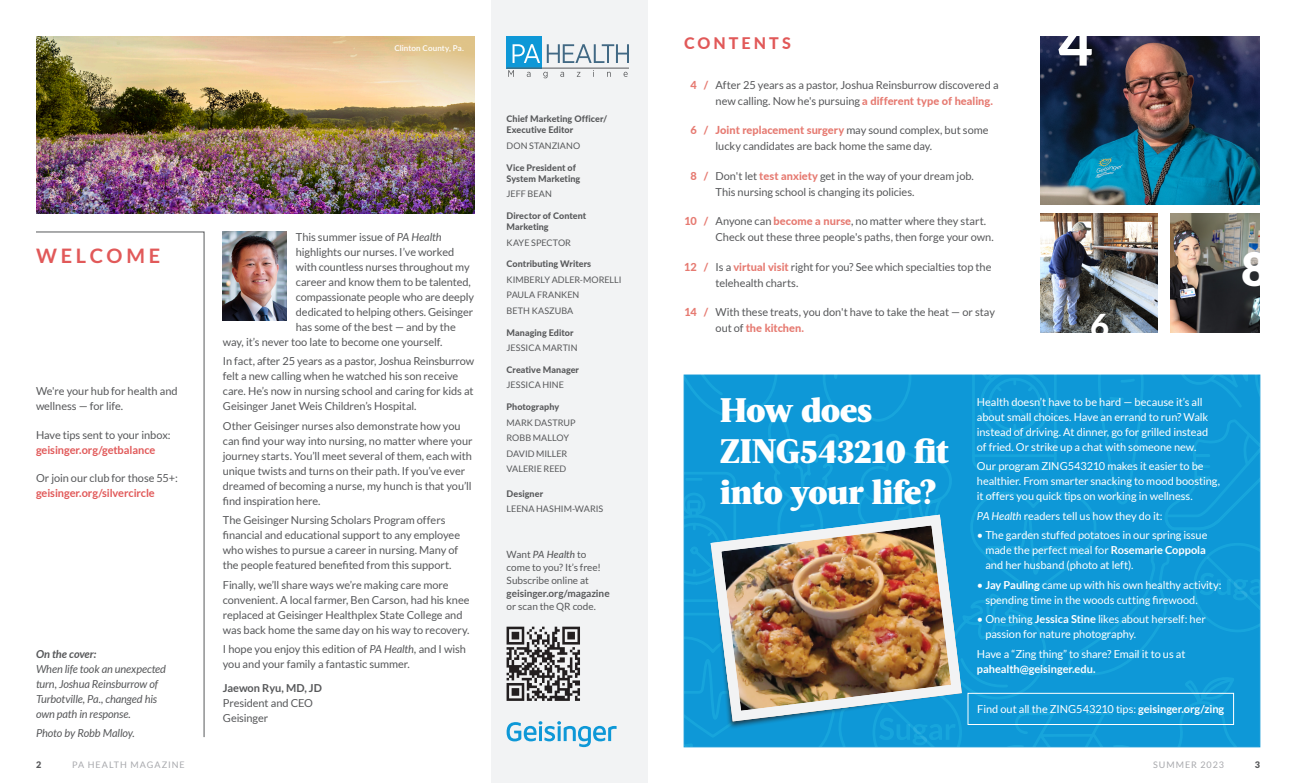
<style>
.page{position:relative;width:1296px;height:783px;background:#fff}
.page>*{position:absolute;margin:0;border:0;box-sizing:border-box;transform-origin:0 0}
.t1{font:800 60px "Lato";color:#fff}
.t2{font:900 46px "Lato";color:#fff}
.t3{font:900 34px/40.8px "Acta";letter-spacing:-.005em;color:#fff}
.t4{font:800 33px "Lato";color:#fff}
.t5{font:700 20px "Lato";letter-spacing:.19em;color:#e15959}
.t6{font:800 16px "Lato";letter-spacing:.185em;color:#e15959}
.t7{font:11px/15px "Lato";letter-spacing:-.005em;color:#57585a}
.t8{font:11px/15px "Lato";letter-spacing:-.005em;color:#fff}
.t9{font:italic 11px/15px "Lato";letter-spacing:-.01em;color:#57585a}
.t10{font:700 11px/15px "Lato";letter-spacing:-.01em;color:#e15959}
.t11{font:800 11px "Lato";color:#e67a71}
.t12{font:10px/13px "Lato";color:#57585a}
.t13{font:800 9px/11px "Lato";letter-spacing:.005em;color:#57585a}
.t14{font:9px "Lato";color:#57585a}
.t15{font:9px "Lato";letter-spacing:.11em;color:#a8a9ad}
.t16{font:900 9px "Lato";color:#57585a}
.t17{font:600 8px "Lato";letter-spacing:.015em;color:#fff}
.s1{font-weight:700;color:#e15959}
.s2{font-weight:400;color:#57585a}
.s3{font-weight:700}
.s4{font-style:italic}
.s5{font-weight:500;font-style:italic}
.s6{font-weight:800;color:#e67a71}
</style>
<div class="page">
<img style="left:1041px;top:214px;width:117px;height:118px">
<div style="left:492px;top:0;width:156px;height:783px;background:#f2f3f4"></div>
<svg style="left:507px;top:721px;width:110px;height:26px"></svg>
<img style="left:1170px;top:214px;width:90px;height:118px">
<img style="left:223px;top:232px;width:64px;height:88px">
<svg style="left:36px;top:232px;width:168px;height:505px"></svg>
<div style="left:507px;top:36px;width:35px;height:32px;background:#0e98d7"></div>
<svg style="left:513px;top:44px;width:27px;height:19px"></svg>
<svg style="left:547px;top:44px;width:82px;height:19px"></svg>
<hr style="left:507px;top:68px;width:122px;height:1px;background:#57585a">
<svg style="left:508px;top:70px;width:6px;height:7px"></svg>
<svg style="left:527px;top:72px;width:4px;height:5px"></svg>
<svg style="left:543px;top:72px;width:5px;height:6px"></svg>
<svg style="left:560px;top:72px;width:4px;height:5px"></svg>
<svg style="left:607px;top:72px;width:4px;height:5px"></svg>
<svg style="left:624px;top:72px;width:4px;height:5px"></svg>
<img style="left:506px;top:626px;width:74px;height:75px">
<img style="left:1041px;top:36px;width:219px;height:169px">
<svg style="left:684px;top:375px;width:576px;height:372px;background:#0f99d7"></svg>
<img style="left:705px;top:509px;width:262px;height:218px">
<img style="left:36px;top:36px;width:439px;height:178px">
<p class="t5" style="left:36px;top:245px;width:126px">WELCOME</p>
<p class="t7" style="left:36px;top:384px;width:143px">We're your hub for health and wellness — for life.</p>
<p class="t7" style="left:36px;top:427px;width:136px">Have tips sent to your inbox: <span class="s1">geisinger.org/getbalance</span></p>
<p class="t10" style="left:36px;top:471px;width:143px"><span class="s2">Or join our club for those 55+: </span>geisinger.org/silvercircle</p>
<p class="t9" style="left:36px;top:647px;width:132px"><span class="s3">On the cover:<br></span>When life took an unexpected turn, Joshua Reinsburrow of<br>Turbotville, Pa., changed his own path in response.</p>
<p class="t9" style="left:36px;top:726px;width:100px">Photo by Robb Malloy.</p>
<p class="t17" style="left:394px;top:42px;width:71px">Clinton County, Pa.</p>
<p class="t7" style="left:296px;top:229px;width:147px">This summer issue of <span class="s4">PA Health</span></p>
<p class="t7" style="left:296px;top:244px;width:160px">highlights our nurses. I’ve worked</p>
<p class="t7" style="left:296px;top:259px;width:175px">with countless nurses throughout my</p>
<p class="t7" style="left:296px;top:274px;width:176px">career and know them to be talented,</p>
<p class="t7" style="left:296px;top:289px;width:180px">compassionate people who are deeply</p>
<p class="t7" style="left:296px;top:304px;width:179px">dedicated to helping others. Geisinger</p>
<p class="t7" style="left:296px;top:319px;width:161px">has some of the best — and by the</p>
<p class="t7" style="left:223px;top:334px;width:221px">way, it’s never too late to become one yourself.</p>
<p class="t7" style="left:223px;top:354px;width:253px">In fact, after 25 years as a pastor, Joshua Reinsburrow felt a new calling when he watched his son receive care. He’s now in nursing school and caring for kids at Geisinger Janet Weis Children’s Hospital.</p>
<p class="t7" style="left:223px;top:418px;width:251px">Other Geisinger nurses also demonstrate how you can find your way into nursing, no matter where your journey starts. You’ll meet several of them, each with unique twists and turns on their path. If you’ve ever dreamed of becoming a nurse, my hunch is that you’ll find inspiration here.</p>
<p class="t7" style="left:223px;top:513px;width:239px">The Geisinger Nursing Scholars Program offers financial and educational support to any employee who wishes to pursue a career in nursing. Many of the people featured benefited from this support.</p>
<p class="t7" style="left:223px;top:577px;width:248px">Finally, we’ll share ways we’re making care more convenient. A local farmer, Ben Carson, had his knee replaced at Geisinger Healthplex State College and was back home the same day on his way to recovery.</p>
<p class="t7" style="left:223px;top:642px;width:245px">I hope you enjoy this edition of <span class="s4">PA Health,</span> and I wish you and your family a fantastic summer.</p>
<p class="t7" style="left:223px;top:681px;width:101px"><span class="s3">Jaewon Ryu, MD, JD<br></span>President and CEO<br>Geisinger</p>
<p class="t13" style="left:507px;top:113px;width:102px">Chief Marketing Officer/<br>Executive Editor</p>
<p class="t14" style="left:507px;top:141px;width:75px">DON STANZIANO</p>
<p class="t13" style="left:507px;top:162px;width:75px">Vice President of<br>System Marketing</p>
<p class="t14" style="left:507px;top:189px;width:47px">JEFF BEAN</p>
<p class="t13" style="left:507px;top:210px;width:81px">Director of Content<br>Marketing</p>
<p class="t14" style="left:507px;top:237px;width:66px">KAYE SPECTOR</p>
<p class="t13" style="left:507px;top:258px;width:86px">Contributing Writers</p>
<p class="t14" style="left:507px;top:275px;width:116px">KIMBERLY ADLER-MORELLI</p>
<p class="t14" style="left:507px;top:290px;width:74px">PAULA FRANKEN</p>
<p class="t14" style="left:507px;top:306px;width:68px">BETH KASZUBA</p>
<p class="t13" style="left:507px;top:326px;width:68px">Managing Editor</p>
<p class="t14" style="left:507px;top:343px;width:72px">JESSICA MARTIN</p>
<p class="t13" style="left:507px;top:364px;width:74px">Creative Manager</p>
<p class="t14" style="left:507px;top:380px;width:59px">JESSICA HINE</p>
<p class="t13" style="left:507px;top:401px;width:54px">Photography</p>
<p class="t14" style="left:507px;top:417px;width:71px">MARK DASTRUP</p>
<p class="t14" style="left:507px;top:433px;width:64px">ROBB MALLOY</p>
<p class="t14" style="left:507px;top:448px;width:62px">DAVID MILLER</p>
<p class="t14" style="left:507px;top:464px;width:61px">VALERIE REED</p>
<p class="t13" style="left:507px;top:488px;width:38px">Designer</p>
<p class="t14" style="left:507px;top:504px;width:98px">LEENA HASHIM-WARIS</p>
<p class="t12" style="left:507px;top:548px;width:105px">Want <span class="s5">PA Health</span> to come to you? It’s free!<br>Subscribe online at <span class="s3">geisinger.org/magazine </span>or scan the QR code.</p>
<p class="t6" style="left:684px;top:31px;width:108px">CONTENTS</p>
<p class="t11" style="left:690px;top:77px;width:8px">4</p>
<p class="t11" style="left:690px;top:122px;width:8px">6</p>
<p class="t11" style="left:690px;top:168px;width:8px">8</p>
<p class="t11" style="left:684px;top:213px;width:14px">10</p>
<p class="t11" style="left:684px;top:259px;width:14px">12</p>
<p class="t11" style="left:684px;top:304px;width:14px">14</p>
<p class="t11" style="left:703px;top:77px;width:7px">/</p>
<p class="t11" style="left:703px;top:122px;width:7px">/</p>
<p class="t11" style="left:703px;top:168px;width:7px">/</p>
<p class="t11" style="left:703px;top:213px;width:7px">/</p>
<p class="t11" style="left:703px;top:259px;width:7px">/</p>
<p class="t11" style="left:703px;top:304px;width:7px">/</p>
<p class="t7" style="left:716px;top:77px;width:285px;line-height:16px">After 25 years as a pastor, Joshua Reinsburrow discovered a new calling. Now he's pursuing <span class="s6">a different type of healing.</span></p>
<p class="t7" style="left:716px;top:122px;width:275px;line-height:16px"><span class="s6">Joint replacement surgery</span> may sound complex, but some lucky candidates are back home the same day.</p>
<p class="t7" style="left:716px;top:168px;width:260px;line-height:16px">Don't let <span class="s6">test anxiety</span> get in the way of your dream job.<br>This nursing school is changing its policies.</p>
<p class="t7" style="left:716px;top:213px;width:280px;line-height:16px">Anyone can <span class="s6">become a nurse</span>, no matter where they start.<br>Check out these three people's paths, then forge your own.</p>
<p class="t7" style="left:716px;top:259px;width:277px;line-height:16px">Is a <span class="s6">virtual visit</span> right for you? See which specialties top the telehealth charts.</p>
<p class="t7" style="left:716px;top:304px;width:281px;line-height:16px">With these treats, you don't have to take the heat — or stay out of <span class="s6">the kitchen.</span></p>
<p class="t1" style="left:1058px;top:-1px;width:36px">4</p>
<p class="t4" style="left:1090px;top:301px;width:21px">6</p>
<p class="t2" style="left:1241px;top:242px;width:28px">8</p>
<p class="t3" style="left:720px;top:390px;width:231px">How does<br>ZING543210 fit into your life?</p>
<p class="t8" style="left:977px;top:394px;width:233px">Health doesn’t have to be hard — because it’s all about small choices. Have an errand to run? Walk instead of driving. At dinner, go for grilled instead of fried. Or strike up a chat with someone new.</p>
<p class="t8" style="left:977px;top:459px;width:245px">Our program ZING543210 makes it easier to be healthier. From smarter snacking to mood boosting, it offers you quick tips on working in wellness.</p>
<p class="t8" style="left:977px;top:508px;width:187px"><span class="s4">PA Health</span> readers tell us how they do it:</p>
<p class="t8" style="left:985px;top:528px;width:224px;text-indent:-9px">• The garden stuffed potatoes in our spring issue made the perfect meal for <span class="s3">Rosemarie Coppola </span>and her husband (photo at left).</p>
<p class="t8" style="left:985px;top:577px;width:238px;text-indent:-9px">• <span class="s3">Jay Pauling</span> came up with his own healthy activity: spending time in the woods cutting firewood.</p>
<p class="t8" style="left:985px;top:612px;width:222px;text-indent:-9px">• One thing <span class="s3">Jessica Stine</span> likes about herself: her passion for nature photography.</p>
<p class="t8" style="left:977px;top:646px;width:210px">Have a “Zing thing” to share? Email it to us at <span class="s3">pahealth@geisinger.edu.</span></p>
<p class="t8" style="left:977px;top:702px;width:249px">Find out all the ZING543210 tips: <span class="s3">geisinger.org/zing</span></p>
<p class="t16" style="left:36px;top:759px;width:7px">2</p>
<p class="t15" style="left:72px;top:760px;width:114px">PA HEALTH MAGAZINE</p>
<p class="t15" style="left:1153px;top:760px;width:72px">SUMMER 2023</p>
<p class="t16" style="left:1255px;top:759px;width:7px">3</p>
</div>
